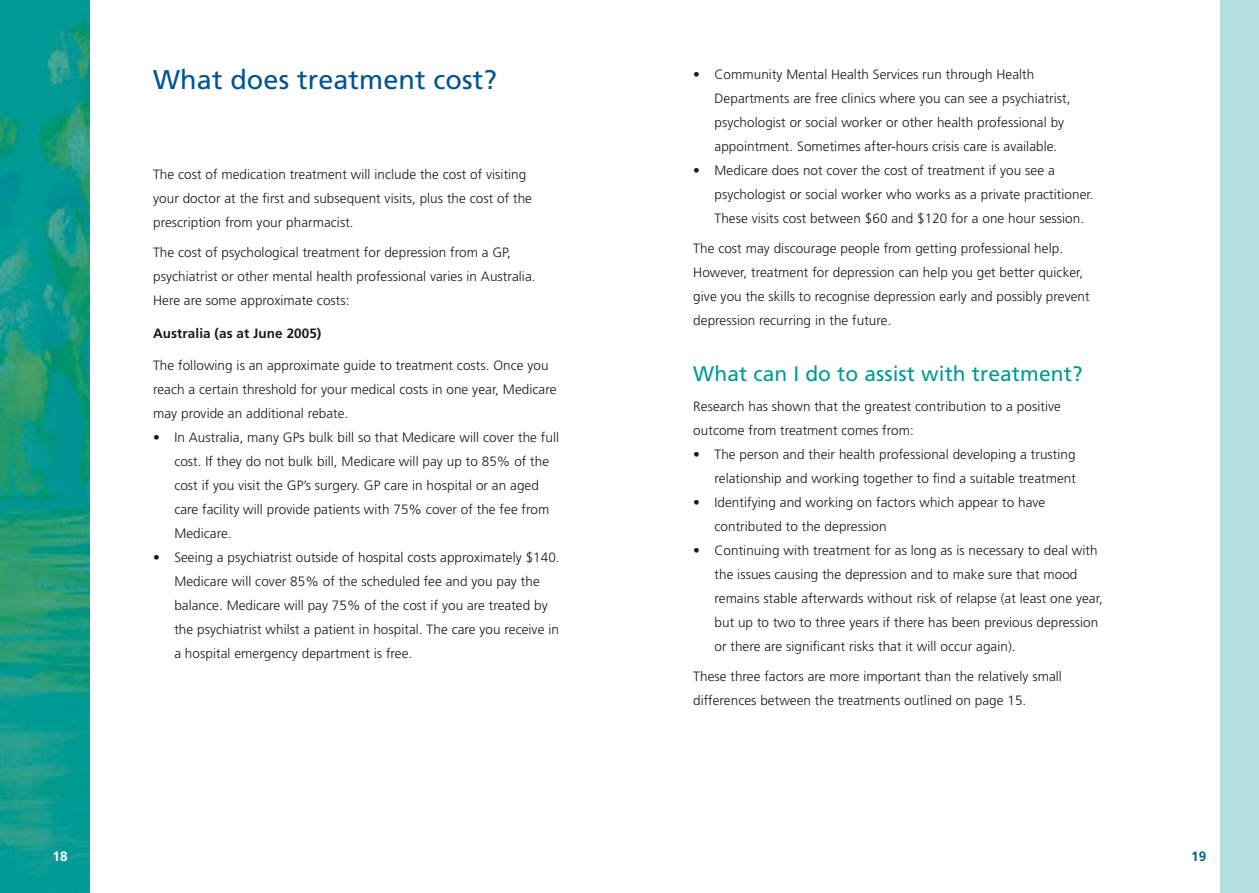
<style>
.page{position:relative;width:1259px;height:893px;background:#fff}
.page>*{position:absolute;margin:0;border:0;box-sizing:border-box;transform-origin:0 0}
.Section_Heading{font:27px "Frutiger";letter-spacing:.005em;color:#005490}
.Heading{font:21px "Frutiger";letter-spacing:.005em;color:#009996}
.indent_BODY{font:300 13.5px/24px "Frutiger";letter-spacing:.005em;color:#1a1818}
.Normal_BODY{font:300 13.5px/24px "Frutiger";letter-spacing:.005em;color:#1a1818}
.Subhead{font:300 13.5px/24px "Frutiger";letter-spacing:.005em;color:#1a1818}
.Section_Heading-2{font:300 13.5px/24px "Frutiger";letter-spacing:.005em;color:#1a1818}
.Subhead-2{font:700 13.5px "Frutiger";letter-spacing:.005em;color:#1a1818}
.t1{font:700 13.5px "Frutiger";color:#fff}
.t2{font:700 13.5px "Frutiger";color:#006578}
</style>
<div class="page">
<img style="left:0;top:0;width:89px;height:893px">
<div style="left:1220px;top:0;width:39px;height:893px;background:#b3e0df"></div>
<p class="Section_Heading" style="left:153px;top:64px;width:345px">What does treatment cost?</p>
<p class="Section_Heading-2" style="left:153px;top:162px;width:380px">The cost of medication treatment will include the cost of visiting your doctor at the first and subsequent visits, plus the cost of the prescription from your pharmacist.</p>
<p class="Normal_BODY" style="left:153px;top:241px;width:384px">The cost of psychological treatment for depression from a GP, psychiatrist or other mental health professional varies in Australia.<br>Here are some approximate costs:</p>
<p class="Subhead-2" style="left:153px;top:325px;width:170px">Australia (as at June 2005)</p>
<p class="Subhead" style="left:153px;top:354px;width:405px">The following is an approximate guide to treatment costs. Once you reach a certain threshold for your medical costs in one year, Medicare may provide an additional rebate.</p>
<p class="indent_BODY" style="left:174px;top:426px;width:386px;text-indent:-21px">• In Australia, many GPs bulk bill so that Medicare will cover the full cost. If they do not bulk bill, Medicare will pay up to 85% of the cost if you visit the GP’s surgery. GP care in hospital or an aged care facility will provide patients with 75% cover of the fee from Medicare.</p>
<p class="indent_BODY" style="left:174px;top:546px;width:387px;text-indent:-21px">• Seeing a psychiatrist outside of hospital costs approximately $140.<br>Medicare will cover 85% of the scheduled fee and you pay the balance. Medicare will pay 75% of the cost if you are treated by the psychiatrist whilst a patient in hospital. The care you receive in a hospital emergency department is free.</p>
<p class="indent_BODY" style="left:714px;top:62px;width:357px;text-indent:-21px">• Community Mental Health Services run through Health Departments are free clinics where you can see a psychiatrist, psychologist or social worker or other health professional by appointment. Sometimes after-hours crisis care is available.</p>
<p class="indent_BODY" style="left:714px;top:158px;width:380px;text-indent:-21px">• Medicare does not cover the cost of treatment if you see a psychologist or social worker who works as a private practitioner.<br>These visits cost between $60 and $120 for a one hour session.</p>
<p class="Normal_BODY" style="left:693px;top:236px;width:398px">The cost may discourage people from getting professional help.<br>However, treatment for depression can help you get better quicker, give you the skills to recognise depression early and possibly prevent depression recurring in the future.</p>
<p class="Heading" style="left:693px;top:361px;width:391px">What can I do to assist with treatment?</p>
<p class="Normal_BODY" style="left:693px;top:394px;width:369px">Research has shown that the greatest contribution to a positive outcome from treatment comes from:</p>
<p class="indent_BODY" style="left:693px;top:442px;width:384px;text-align:right">• The person and their health professional developing a trusting relationship and working together to find a suitable treatment</p>
<p class="indent_BODY" style="left:714px;top:490px;width:332px;text-indent:-21px">• Identifying and working on factors which appear to have contributed to the depression</p>
<p class="indent_BODY" style="left:714px;top:538px;width:390px;text-indent:-21px">• Continuing with treatment for as long as is necessary to deal with the issues causing the depression and to make sure that mood remains stable afterwards without risk of relapse (at least one year, but up to two to three years if there has been previous depression or there are significant risks that it will occur again).</p>
<p class="Normal_BODY" style="left:693px;top:665px;width:370px">These three factors are more important than the relatively small differences between the treatments outlined on page 15.</p>
<p class="t1" style="left:53px;top:848px;width:17px">18</p>
<p class="t2" style="left:1191px;top:848px;width:17px">19</p>
</div>
